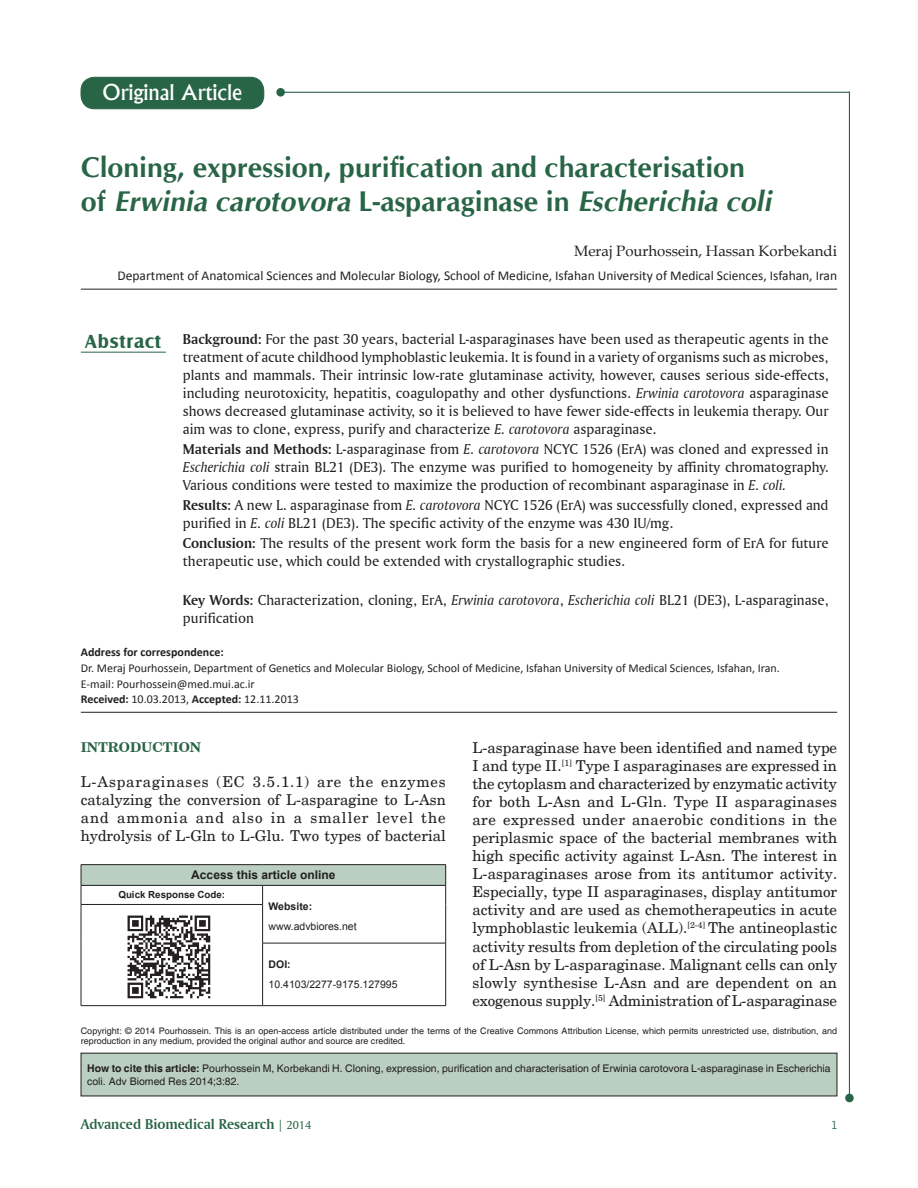
<style>
.page{position:relative;width:918px;height:1188px;background:#fff}
.page>*{position:absolute;margin:0;border:0;box-sizing:border-box;transform-origin:0 0}
.AT{font:700 28.5px/34.2px "CG Omega";color:#286446}
.AH{font:500 21px "Albertus";color:#fff}
.ABSH{font:700 19.5px "Castle T";letter-spacing:.04em;color:#286446}
.ABS{font:15px/18px "Amerigo BT Roman A";color:#231f20;text-align:justify}
.TX{font:15px/18.1px "New Century Schlbk";color:#231f20;text-align:justify}
.KWD{font:15px/18px "Amerigo BT Roman A";color:#231f20}
.AU{font:15px "Book Antiqua";color:#231f20}
.RF{font:15px "Amerigo BT Bold A";color:#286446}
.AFF{font:13.5px "Calibri";color:#231f20}
.t1{font:700 13.5px "Century Schoolbook BT";color:#286446}
.ADD{font:12px/15.8px "Calibri";color:#231f20}
.HIS{font:12px "Calibri";color:#231f20}
.ATAO{font:700 12px "Arial";color:#231f20}
.RF-2{font:12px "Bell Centennial BT Address";color:#286446}
.SRC{font:10.5px/12.6px "Helvetica";color:#231f20}
.DOI{font:10.5px "Arial";color:#231f20}
.WEB{font:10.5px "Arial";color:#231f20}
.WEB-2{font:700 10.5px "Arial";color:#231f20}
.DOI-2{font:700 10.5px "Arial";color:#231f20}
.QRC{font:700 9.75px "Arial";color:#231f20}
.t2{font:9px/10.8px "Helvetica";color:#231f20}
.s1{font-style:italic}
.s2{font-family:"Amerigo BT Bold A"}
.s3{font-family:"Amerigo BT Italic A"}
.s4{font-weight:700}
.s5{font-family:"Amerigo BT Roman A";font-size:12px}
</style>
<div class="page">
<div style="left:81px;top:77px;width:183px;height:32px;background:#286446;border-radius:14px"></div>
<div style="left:81px;top:77px;width:183px;height:32px;border:1px solid #286446;border-radius:14px"></div>
<hr style="left:281px;top:92px;width:569px;height:1px;background:#286446">
<div style="left:276px;top:88px;width:9px;height:9px;background:#286446;border-radius:50%"></div>
<hr style="left:849px;top:92px;width:1px;height:1005px;background:#286446">
<div style="left:845px;top:1094px;width:9px;height:8px;background:#286446;border-radius:50%"></div>
<hr style="left:81px;top:712px;width:756px;height:1px;background:#231f20">
<hr style="left:81px;top:352px;width:85px;height:1px;background:#286446">
<hr style="left:81px;top:289px;width:756px;height:1px;background:#231f20">
<div style="left:81px;top:865px;width:365px;height:20px;background:#bacec1"></div>
<hr style="left:81px;top:1005px;width:182px;height:1px;background:#231f20">
<hr style="left:81px;top:864px;width:182px;height:1px;background:#231f20">
<hr style="left:263px;top:864px;width:183px;height:1px;background:#231f20">
<hr style="left:81px;top:885px;width:182px;height:1px;background:#231f20">
<svg style="left:81px;top:865px;width:1px;height:39px"></svg>
<hr style="left:263px;top:885px;width:183px;height:1px;background:#231f20">
<svg style="left:445px;top:865px;width:1px;height:39px"></svg>
<hr style="left:445px;top:904px;width:1px;height:39px;background:#231f20">
<hr style="left:81px;top:904px;width:182px;height:1px;background:#231f20">
<hr style="left:81px;top:905px;width:1px;height:38px;background:#231f20">
<hr style="left:81px;top:943px;width:1px;height:62px;background:#231f20">
<hr style="left:445px;top:943px;width:1px;height:62px;background:#231f20">
<hr style="left:263px;top:1005px;width:183px;height:1px;background:#231f20">
<svg style="left:262px;top:886px;width:1px;height:18px"></svg>
<hr style="left:262px;top:905px;width:1px;height:38px;background:#231f20">
<hr style="left:262px;top:943px;width:1px;height:62px;background:#231f20">
<hr style="left:262px;top:943px;width:184px;height:1px;background:#231f20">
<img style="left:127px;top:915px;width:84px;height:84px">
<div style="left:81px;top:1053px;width:756px;height:43px;background:#bacec1"></div>
<p class="AH" style="left:103px;top:80px;width:141px">Original Article</p>
<p class="AT" style="left:81px;top:150px;width:698px">Cloning, expression, purification and characterisation<br>o f <span class="s1">Erwinia carotovora</span> L - a s p a r a g i n a s e i n <span class="s1">Escherichia coli</span></p>
<p class="AU" style="left:574px;top:240px;width:264px">Meraj Pourhossein, Hassan Korbekandi</p>
<p class="AFF" style="left:118px;top:267px;width:721px">Department of Anatomical Sciences and Molecular Biology, School of Medicine, Isfahan University of Medical Sciences, Isfahan, Iran</p>
<p class="ABS" style="left:183px;top:329px;width:647px"><span class="s2">Background:</span> For the past 30 years, bacterial L-asparaginases have been used as therapeutic agents in the treatment of acute childhood lymphoblastic leukemia. It is found in a variety of organisms such as microbes, plants and mammals. Their intrinsic low-rate glutaminase activity, however, causes serious side-effects, including neurotoxicity, hepatitis, coagulopathy and other dysfunctions. <span class="s3">Erwinia carotovora</span> asparaginase shows decreased glutaminase activity, so it is believed to have fewer side-effects in leukemia therapy. Our aim was to clone, express, purify and characterize <span class="s3">E. carotovora</span> asparaginase.</p>
<p class="ABS" style="left:183px;top:439px;width:647px"><span class="s2">Materials and Methods:</span> L-asparaginase from <span class="s3">E. carotovora</span> NCYC 1526 (ErA) was cloned and expressed in <span class="s3">Escherichia coli</span> strain BL21 (DE3). The enzyme was purified to homogeneity by affinity chromatography.<br>Various conditions were tested to maximize the production of recombinant asparaginase in <span class="s3">E. coli.</span></p>
<p class="ABS" style="left:183px;top:496px;width:647px"><span class="s2">Results:</span> A new L. asparaginase from <span class="s3">E. carotovora</span> NCYC 1526 (ErA) was successfully cloned, expressed and purified in <span class="s3">E. coli</span> BL21 (DE3). The specific activity of the enzyme was 430 IU/mg.</p>
<p class="ABS" style="left:183px;top:534px;width:647px"><span class="s2">Conclusion:</span> The results of the present work form the basis for a new engineered form of ErA for future therapeutic use, which could be extended with crystallographic studies.</p>
<p class="KWD" style="left:183px;top:591px;width:647px"><span class="s2">Key Words:</span> Characterization, cloning, ErA, <span class="s3">Erwinia carotovora</span>, <span class="s3">Escherichia coli</span> BL21 (DE3), L-asparaginase, purification</p>
<p class="ADD" style="left:81px;top:644px;width:701px"><span class="s4">Address for correspondence:<br></span>Dr. Meraj Pourhossein, Department of Genetics and Molecular Biology, School of Medicine, Isfahan University of Medical Sciences, Isfahan, Iran.<br>E-mail: Pourhossein@med.mui.ac.ir</p>
<p class="HIS" style="left:81px;top:692px;width:220px"><span class="s4">Received:</span> 10.03.2013, <span class="s4">Accepted:</span> 12.11.2013</p>
<p class="ABSH" style="left:85px;top:331px;width:78px">Abstract</p>
<h1 class="t1" style="left:81px;top:738px;width:122px">INTRODUCTION</h1>
<p class="TX" style="left:81px;top:773px;width:367px">L-Asparaginases (EC 3.5.1.1) are the enzymes catalyzing the conversion of L-asparagine to L-Asn and ammonia and also in a smaller level the hydrolysis of L-Gln to L-Glu. Two types of bacterial</p>
<p class="ATAO" style="left:191px;top:867px;width:146px">Access this article online</p>
<p class="QRC" style="left:118px;top:889px;width:108px">Quick Response Code:</p>
<p class="WEB-2" style="left:269px;top:899px;width:45px">Website:</p>
<p class="WEB" style="left:269px;top:919px;width:90px">www.advbiores.net</p>
<p class="DOI-2" style="left:269px;top:958px;width:24px">DOI:</p>
<p class="DOI" style="left:269px;top:977px;width:131px">10.4103/2277-9175.127995</p>
<p class="TX" style="left:472px;top:738px;width:366px">L-asparaginase have been identified and named type I and type II.<sup>[1]</sup> Type I asparaginases are expressed in the cytoplasm and characterized by enzymatic activity for both L-Asn and L-Gln. Type II asparaginases are expressed under anaerobic conditions in the periplasmic space of the bacterial membranes with high specific activity against L-Asn. The interest in L-asparaginases arose from its antitumor activity.<br>Especially, type II asparaginases, display antitumor activity and are used as chemotherapeutics in acute lymphoblastic leukemia (ALL).<sup>[2-4]</sup> The antineoplastic activity results from depletion of the circulating pools of L-Asn by L-asparaginase. Malignant cells can only slowly synthesise L-Asn and are dependent on an exogenous supply.<sup>[5]</sup> Administration of L-asparaginase</p>
<p class="t2" style="left:81px;top:1025px;width:758px">Copyright: © 2014 Pourhossein. This is an open-access article distributed under the terms of the Creative Commons Attribution License, which permits unrestricted use, distribution, and reproduction in any medium, provided the original author and source are credited.</p>
<p class="SRC" style="left:87px;top:1062px;width:745px"><span class="s4">How to cite this article:</span> Pourhossein M, Korbekandi H. Cloning, expression, purification and characterisation of Erwinia carotovora L-asparaginase in Escherichia coli. Adv Biomed Res 2014;3:82.</p>
<p class="RF" style="left:81px;top:1115px;width:232px">Advanced Biomedical Research <span class="s5">| 2014</span></p>
<p class="RF-2" style="left:832px;top:1118px;width:7px">1</p>
</div>
